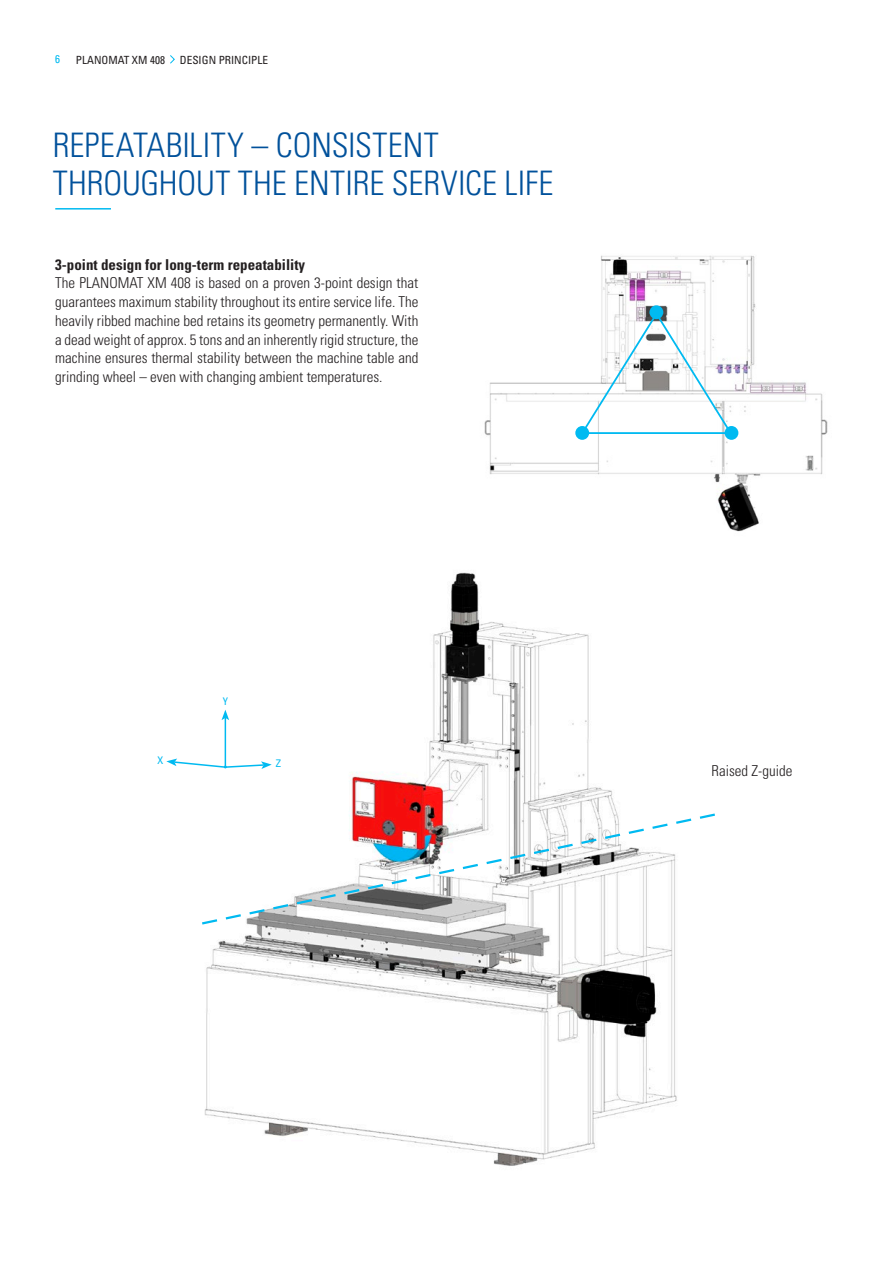
<style>
.page{position:relative;width:893px;height:1263px;background:#fff}
.page>*{position:absolute;margin:0;border:0;box-sizing:border-box;transform-origin:0 0}
.Titel{font:300 condensed 33.75px/37.5px "Univers LT Std";color:#01519b}
.GT{font:300 condensed 15px/18.8px "Univers LT Std";color:#231f20;text-align:justify}
.GT-2{font:700 condensed 15px "Univers LT Std";color:#231f20}
.t1{font:condensed 11.25px "Univers LT Std";color:#231f20}
.t2{font:condensed 11.25px "Univers LT Std";color:#00baf1}
.t3{font:condensed 10.5px "Univers LT Std";color:#00baf1}
</style>
<div class="page">
<img style="left:484px;top:255px;width:344px;height:277px">
<img style="left:204px;top:572px;width:473px;height:594px">
<svg style="left:202px;top:812px;width:513px;height:114px"></svg>
<div style="left:649px;top:305px;width:14px;height:14px;background:#00baf1;border-radius:50%"></div>
<div style="left:575px;top:426px;width:14px;height:14px;background:#00baf1;border-radius:50%"></div>
<div style="left:725px;top:426px;width:13px;height:14px;background:#00baf1;border-radius:50%"></div>
<svg style="left:579px;top:311px;width:155px;height:124px"></svg>
<hr style="left:225px;top:718px;width:1px;height:49px;background:#00baf1">
<svg style="left:222px;top:710px;width:7px;height:10px"></svg>
<svg style="left:166px;top:758px;width:106px;height:11px"></svg>
<hr style="left:55px;top:208px;width:56px;height:2px;background:#00baf1">
<svg style="left:170px;top:55px;width:5px;height:9px"></svg>
<p class="t2" style="left:55px;top:52px;width:6px">6</p>
<p class="t1" style="left:76px;top:52px;width:91px">PLANOMAT XM 408</p>
<p class="t1" style="left:180px;top:52px;width:90px">DESIGN PRINCIPLE</p>
<p class="Titel" style="left:53px;top:127px;width:502px">REPEATABILITY – CONSISTENT<br>THROUGHOUT THE ENTIRE SERVICE LIFE</p>
<p class="GT-2" style="left:55px;top:255px;width:251px">3-point design for long-term repeatability</p>
<p class="GT" style="left:55px;top:274px;width:365px">The PLANOMAT XM 408 is based on a proven 3-point design that guarantees maximum stability throughout its entire service life. The heavily ribbed machine bed retains its geometry permanently. With a dead weight of approx. 5 tons and an inherently rigid structure, the machine ensures thermal stability between the machine table and grinding wheel – even with changing ambient temperatures.</p>
<p class="t3" style="left:223px;top:695px;width:7px">Y</p>
<p class="t3" style="left:158px;top:754px;width:7px">X</p>
<p class="t3" style="left:276px;top:757px;width:7px">Z</p>
<p class="GT" style="left:711px;top:761px;width:82px">Raised Z-guide</p>
</div>
